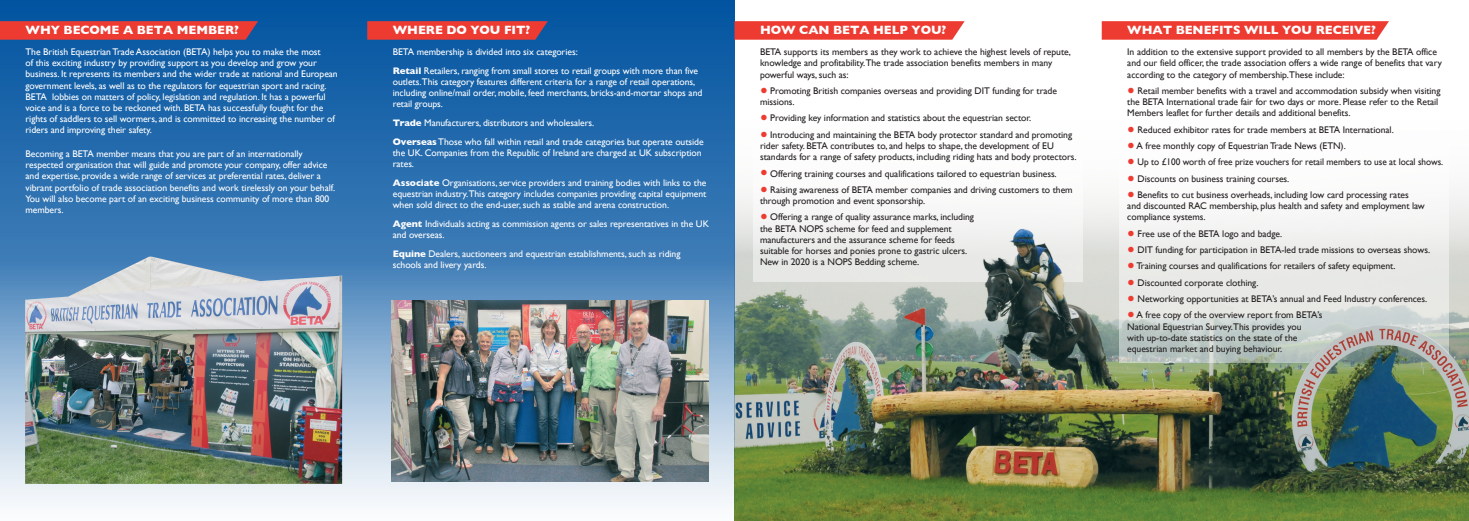
<style>
.page{position:relative;width:1469px;height:521px;background:#fff}
.page>*{position:absolute;margin:0;border:0;box-sizing:border-box;transform-origin:0 0}
.t1{font:700 12.25px "Gill Sans";letter-spacing:-.005em;color:#fff}
.t2{font:9.62px/11.2px "Gill Sans";letter-spacing:-.005em;color:#231f20}
.t3{font:9.62px/11.2px "Gill Sans";letter-spacing:-.005em;color:#fff}
.t4{font:9.62px "Gill Sans";letter-spacing:-.005em;color:#231f20;scale:.96 1}
.s1{font-weight:700}
.s2{font-size:21.88px;color:#ee3b32}
</style>
<div class="page">
<img style="left:734px;top:254px;width:734px;height:267px">
<svg style="left:0;top:0;width:734px;height:504px;background:#3c7bb5"></svg>
<img style="left:25px;top:257px;width:317px;height:227px">
<svg style="left:0;top:21px;width:258px;height:19px;background:#e23c37"></svg>
<svg style="left:367px;top:21px;width:181px;height:19px;background:#e03c38"></svg>
<div style="left:753px;top:35px;width:329px;height:247px;background:linear-gradient(to bottom,#fff,#ecedeb)"></div>
<svg style="left:734px;top:21px;width:230px;height:19px;background:#ee443c"></svg>
<svg style="left:1101px;top:21px;width:287px;height:19px;background:#ee433b"></svg>
<img style="left:392px;top:301px;width:317px;height:181px">
<img style="left:983px;top:229px;width:485px;height:192px">
<p class="t1" style="left:26px;top:20px;width:215px">WHY BECOME A BETA MEMBER?</p>
<p class="t3" style="left:26px;top:46px;width:314px">The British Equestrian Trade Association (BETA) helps you to make the most<br>of this exciting industry by providing support as you develop and grow your business. It represents its members and the wider trade at national and European government levels, as well as to the regulators for equestrian sport and racing.<br>BETA lobbies on matters of policy, legislation and regulation. It has a powerful voice and is a force to be reckoned with. BETA has successfully fought for the rights of saddlers to sell wormers, and is committed to increasing the number of riders and improving their safety.</p>
<p class="t3" style="left:26px;top:148px;width:311px">Becoming a BETA member means that you are part of an internationally respected organisation that will guide and promote your company, offer advice and expertise, provide a wide range of services at preferential rates, deliver a vibrant portfolio of trade association benefits and work tirelessly on your behalf.<br>You will also become part of an exciting business community of more than 800 members.</p>
<p class="t1" style="left:393px;top:20px;width:139px">WHERE DO YOU FIT?</p>
<p class="t3" style="left:393px;top:46px;width:186px">BETA membership is divided into six categories:</p>
<p class="t3" style="left:393px;top:65px;width:311px"><span class="s1">Retail</span> Retailers, ranging from small stores to retail groups with more than five outlets.This category features different criteria for a range of retail operations, including online/mail order, mobile, feed merchants, bricks-and-mortar shops and retail groups.</p>
<p class="t3" style="left:393px;top:117px;width:203px"><span class="s1">Trade</span> Manufacturers, distributors and wholesalers.</p>
<p class="t3" style="left:393px;top:136px;width:312px"><span class="s1">Overseas</span> Those who fall within retail and trade categories but operate outside the UK. Companies from the Republic of Ireland are charged at UK subscription rates.</p>
<p class="t3" style="left:393px;top:177px;width:315px;text-align:justify"><span class="s1">Associate</span> Organisations, service providers and training bodies with links to the equestrian industry.This category includes companies providing capital equipment when sold direct to the end-user, such as stable and arena construction.</p>
<p class="t3" style="left:393px;top:218px;width:318px"><span class="s1">Agent</span> Individuals acting as commission agents or sales representatives in the UK and overseas.</p>
<p class="t3" style="left:393px;top:248px;width:289px"><span class="s1">Equine</span> Dealers, auctioneers and equestrian establishments, such as riding schools and livery yards.</p>
<p class="t1" style="left:760px;top:20px;width:188px">HOW CAN BETA HELP YOU?</p>
<p class="t2" style="left:760px;top:46px;width:312px">BETA supports its members as they work to achieve the highest levels of repute, knowledge and profitability.The trade association benefits members in many powerful ways, such as:</p>
<p class="t2" style="left:760px;top:85px;width:298px"><span class="s2">•</span> Promoting British companies overseas and providing DIT funding for trade missions.</p>
<p class="t2" style="left:760px;top:112px;width:273px"><span class="s2">•</span> Providing key information and statistics about the equestrian sector.</p>
<p class="t2" style="left:760px;top:129px;width:318px"><span class="s2">•</span> Introducing and maintaining the BETA body protector standard and promoting rider safety. BETA contributes to, and helps to shape, the development of EU standards for a range of safety products, including riding hats and body protectors.</p>
<p class="t2" style="left:760px;top:168px;width:298px"><span class="s2">•</span> Offering training courses and qualifications tailored to equestrian business.</p>
<p class="t2" style="left:760px;top:184px;width:314px"><span class="s2">•</span> Raising awareness of BETA member companies and driving customers to them through promotion and event sponsorship.</p>
<p class="t2" style="left:760px;top:211px;width:215px"><span class="s2">•</span> Offering a range of quality assurance marks, including the BETA NOPS scheme for feed and supplement manufacturers and the assurance scheme for feeds suitable for horses and ponies prone to gastric ulcers.<br>New in 2020 is a NOPS Bedding scheme.</p>
<p class="t1" style="left:1127px;top:20px;width:250px">WHAT BENEFITS WILL YOU RECEIVE?</p>
<p class="t2" style="left:1127px;top:46px;width:316px">In addition to the extensive support provided to all members by the BETA office and our field officer, the trade association offers a wide range of benefits that vary according to the category of membership.These include:</p>
<p class="t2" style="left:1127px;top:85px;width:315px"><span class="s2">•</span> Retail member benefits with a travel and accommodation subsidy when visiting the BETA International trade fair for two days or more. Please refer to the Retail<br>Members leaflet for further details and additional benefits.</p>
<p class="t2" style="left:1127px;top:124px;width:268px"><span class="s2">•</span> Reduced exhibitor rates for trade members at BETA International.</p>
<p class="t2" style="left:1127px;top:140px;width:220px"><span class="s2">•</span> A free monthly copy of Equestrian Trade News (ETN).</p>
<p class="t4" style="left:1127px;top:156px;width:331px"><span class="s2">•</span> Up to £100 worth of free prize vouchers for retail members to use at local shows.</p>
<p class="t2" style="left:1127px;top:173px;width:163px"><span class="s2">•</span> Discounts on business training courses.</p>
<p class="t2" style="left:1127px;top:189px;width:299px"><span class="s2">•</span> Benefits to cut business overheads, including low card processing rates and discounted RAC membership, plus health and safety and employment law compliance systems.</p>
<p class="t2" style="left:1127px;top:228px;width:157px"><span class="s2">•</span> Free use of the BETA logo and badge.</p>
<p class="t2" style="left:1127px;top:244px;width:304px"><span class="s2">•</span> DIT funding for participation in BETA-led trade missions to overseas shows.</p>
<p class="t2" style="left:1127px;top:260px;width:270px"><span class="s2">•</span> Training courses and qualifications for retailers of safety equipment.</p>
<p class="t2" style="left:1127px;top:277px;width:133px"><span class="s2">•</span> Discounted corporate clothing.</p>
<p class="t2" style="left:1127px;top:293px;width:301px"><span class="s2">•</span> Networking opportunities at BETA’s annual and Feed Industry conferences.</p>
<p class="t2" style="left:1127px;top:309px;width:197px"><span class="s2">•</span> A free copy of the overview report from BETA’s National Equestrian Survey.This provides you<br>with up-to-date statistics on the state of the equestrian market and buying behaviour.</p>
</div>
